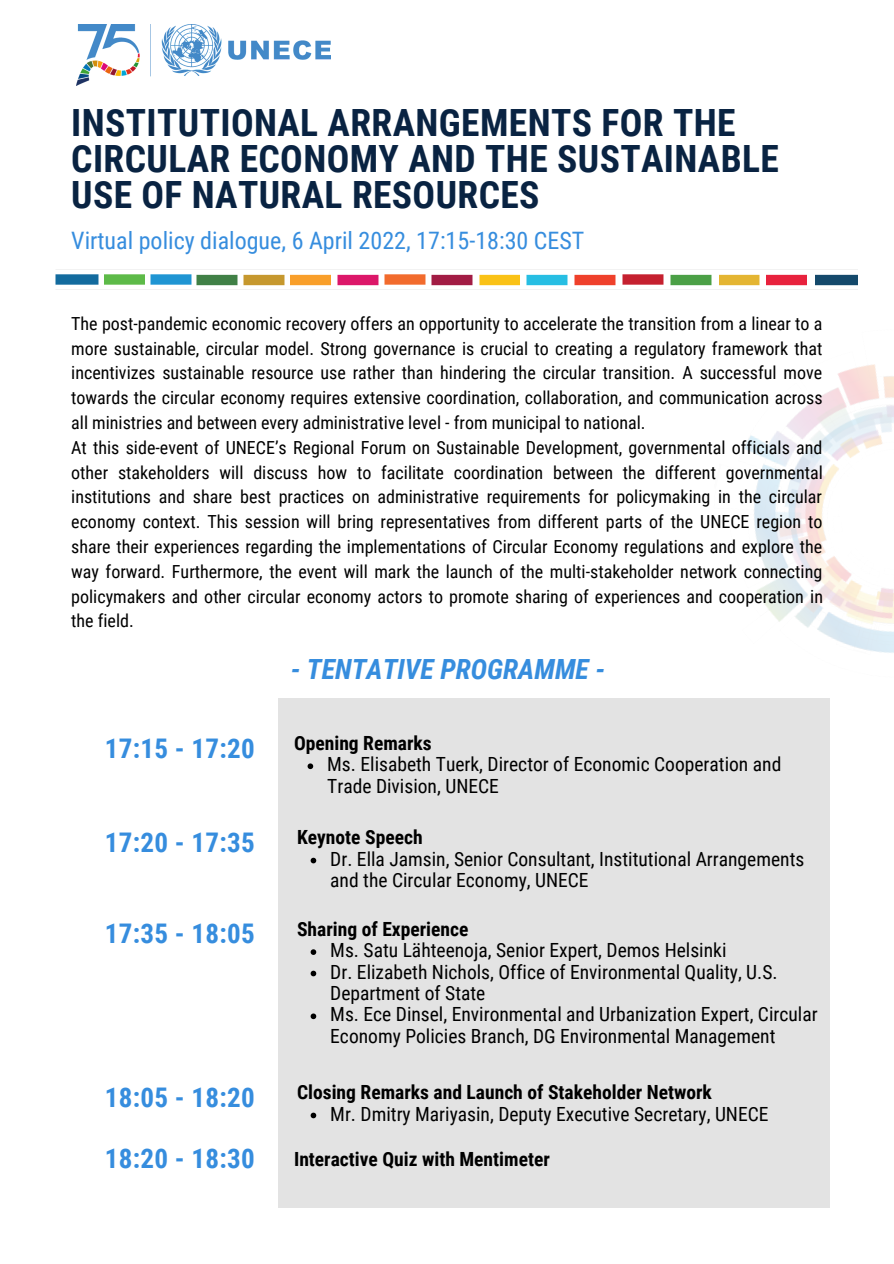
<style>
.page{position:relative;width:894px;height:1264px;background:#fff}
.page>*{position:absolute;margin:0;border:0;box-sizing:border-box;transform-origin:0 0}
.t1{font:700 37.5px/36px "Roboto Condensed";letter-spacing:.01em;color:#092342}
.t2{font:italic 700 27.75px "Roboto Condensed";color:#368dde}
.t3{font:700 27px "Roboto Condensed";letter-spacing:.01em;color:#368dde}
.t4{font:24px "Roboto Condensed";color:#368dde}
.t5{font:19.5px/21.5px "Roboto Condensed";color:#000}
.t6{font:700 19.5px "Roboto Condensed";color:#000}
.t7{font:18px/24.8px "Roboto Condensed";color:#000;text-align:justify}
</style>
<div class="page">
<img style="left:744px;top:364px;width:149px;height:360px">
<svg style="left:827px;top:442px;width:66px;height:133px"></svg>
<img style="left:55px;top:269px;width:801px;height:21px">
<img style="left:77px;top:24px;width:253px;height:61px">
<div style="left:279px;top:698px;width:550px;height:509px;background:#e3e3e3"></div>
<svg style="left:307px;top:763px;width:6px;height:6px"></svg>
<svg style="left:310px;top:857px;width:6px;height:6px"></svg>
<svg style="left:310px;top:949px;width:6px;height:5px"></svg>
<svg style="left:310px;top:970px;width:6px;height:6px"></svg>
<svg style="left:310px;top:1013px;width:6px;height:6px"></svg>
<svg style="left:310px;top:1112px;width:6px;height:6px"></svg>
<p class="t1" style="left:71px;top:106px;width:709px">INSTITUTIONAL ARRANGEMENTS FOR THE<br>CIRCULAR ECONOMY AND THE SUSTAINABLE<br>USE OF NATURAL RESOURCES</p>
<p class="t4" style="left:71px;top:226px;width:514px">Virtual policy dialogue, 6 April 2022, 17:15-18:30 CEST</p>
<p class="t7" style="left:71px;top:311px;width:752px">The post-pandemic economic recovery offers an opportunity to accelerate the transition from a linear to a more sustainable, circular model. Strong governance is crucial to creating a regulatory framework that incentivizes sustainable resource use rather than hindering the circular transition. A successful move towards the circular economy requires extensive coordination, collaboration, and communication across all ministries and between every administrative level - from municipal to national.</p>
<p class="t7" style="left:71px;top:435px;width:753px">At this side-event of UNECE’s Regional Forum on Sustainable Development, governmental officials and other stakeholders will discuss how to facilitate coordination between the different governmental institutions and share best practices on administrative requirements for policymaking in the circular economy context. This session will bring representatives from different parts of the UNECE region to share their experiences regarding the implementations of Circular Economy regulations and explore the way forward. Furthermore, the event will mark the launch of the multi-stakeholder network connecting policymakers and other circular economy actors to promote sharing of experiences and cooperation in the field.</p>
<p class="t2" style="left:290px;top:653px;width:316px">- TENTATIVE PROGRAMME -</p>
<p class="t3" style="left:105px;top:733px;width:151px">17:15 - 17:20</p>
<p class="t6" style="left:294px;top:731px;width:139px">Opening Remarks</p>
<p class="t5" style="left:327px;top:754px;width:455px">Ms. Elisabeth Tuerk, Director of Economic Cooperation and<br>Trade Division, UNECE</p>
<p class="t3" style="left:105px;top:826px;width:151px">17:20 - 17:35</p>
<p class="t6" style="left:297px;top:826px;width:127px">Keynote Speech</p>
<p class="t5" style="left:330px;top:848px;width:475px">Dr. Ella Jamsin, Senior Consultant, Institutional Arrangements and the Circular Economy, UNECE</p>
<p class="t3" style="left:105px;top:918px;width:151px">17:35 - 18:05</p>
<p class="t6" style="left:297px;top:917px;width:173px">Sharing of Experience</p>
<p class="t5" style="left:330px;top:939px;width:397px">Ms. Satu Lähteenoja, Senior Expert, Demos Helsinki</p>
<p class="t5" style="left:330px;top:961px;width:448px">Dr. Elizabeth Nichols, Office of Environmental Quality, U.S.<br>Department of State</p>
<p class="t5" style="left:330px;top:1004px;width:488px">Ms. Ece Dinsel, Environmental and Urbanization Expert, Circular<br>Economy Policies Branch, DG Environmental Management</p>
<p class="t3" style="left:105px;top:1081px;width:151px">18:05 - 18:20</p>
<p class="t6" style="left:297px;top:1081px;width:416px">Closing Remarks and Launch of Stakeholder Network</p>
<p class="t5" style="left:330px;top:1103px;width:439px">Mr. Dmitry Mariyasin, Deputy Executive Secretary, UNECE</p>
<p class="t3" style="left:105px;top:1143px;width:151px">18:20 - 18:30</p>
<p class="t6" style="left:294px;top:1147px;width:257px">Interactive Quiz with Mentimeter</p>
</div>
